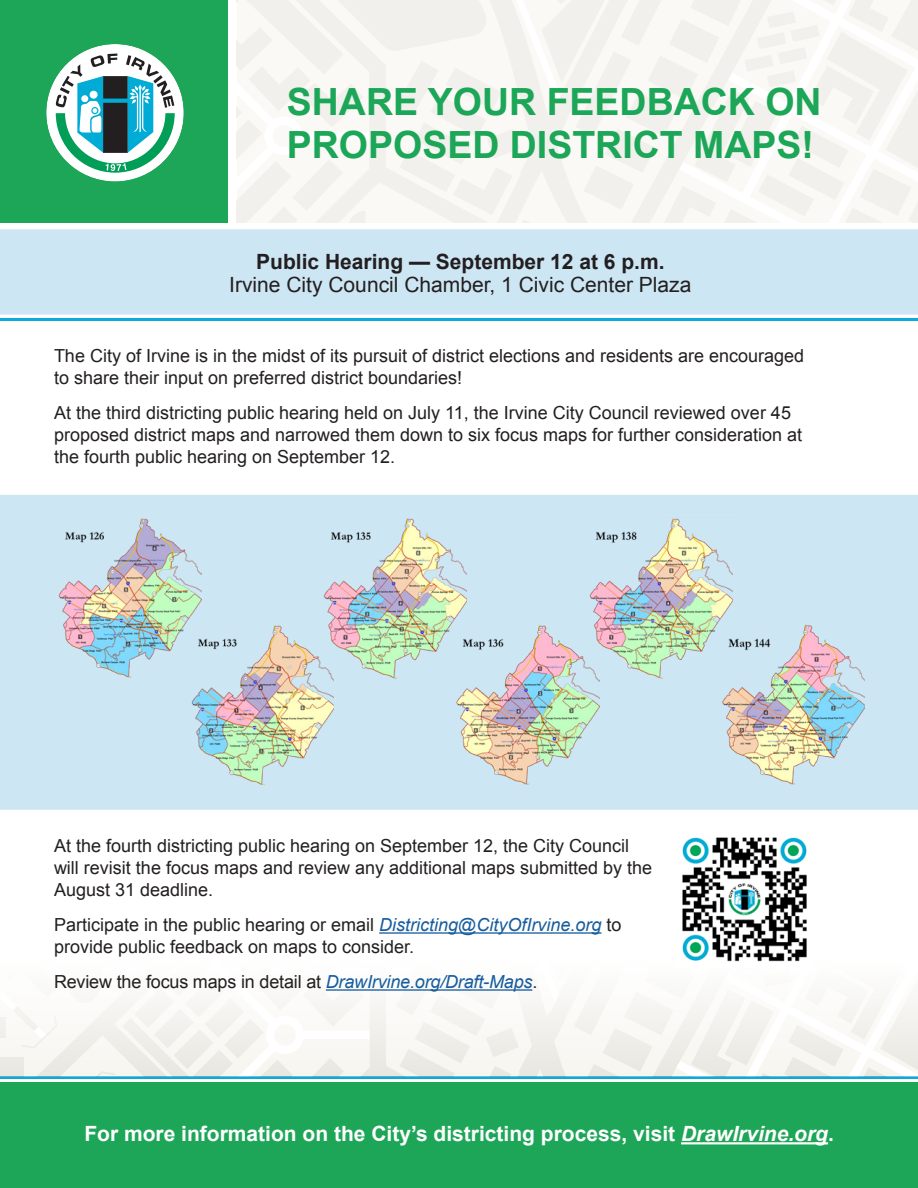
<style>
.page{position:relative;width:918px;height:1188px;background:#fff}
.page>*{position:absolute;margin:0;border:0;box-sizing:border-box;transform-origin:0 0}
.t1{font:700 37.5px/43.5px "Arial";color:#1ca657}
.t2{font:700 21px "Arial";color:#fff}
.t3{font:21px "Arial";color:#231f20}
.t4{font:700 21px "Arial";color:#231f20}
.t5{font:18px/21.8px "Arial";color:#231f20}
.s1{font-style:italic;color:#175d9e}
.s2{font-style:italic}
</style>
<div class="page">
<svg style="left:237px;top:0;width:681px;height:223px"></svg>
<div style="left:0;top:1082px;width:918px;height:106px;background:#1ea658"></div>
<hr style="left:0;top:1076px;width:918px;height:3px;background:#0baad7">
<div style="left:0;top:229px;width:918px;height:92px;background:#cde6f3"></div>
<hr style="left:0;top:318px;width:918px;height:2px;background:#0baad7">
<div style="left:0;top:495px;width:918px;height:315px;background:#cde6f3"></div>
<svg style="left:0;top:932px;width:918px;height:144px"></svg>
<hr style="left:681px;top:1142px;width:147px;height:2px;background:#fff">
<img style="left:676px;top:837px;width:137px;height:131px">
<hr style="left:379px;top:932px;width:222px;height:2px;background:#175d9e">
<hr style="left:326px;top:989px;width:206px;height:2px;background:#175d9e">
<img style="left:59px;top:517px;width:142px;height:161px">
<img style="left:323px;top:517px;width:144px;height:161px">
<img style="left:589px;top:517px;width:143px;height:161px">
<img style="left:192px;top:624px;width:142px;height:161px">
<img style="left:457px;top:624px;width:142px;height:161px">
<img style="left:722px;top:624px;width:143px;height:161px">
<div style="left:0;top:0;width:228px;height:223px;background:#1ea658"></div>
<div style="left:46px;top:44px;width:138px;height:138px;background:#fff;border-radius:50%"></div>
<svg style="left:56px;top:54px;width:119px;height:119px"></svg>
<p class="t1" style="left:287px;top:81px;width:536px">SHARE YOUR FEEDBACK ON<br>PROPOSED DISTRICT MAPS!</p>
<p class="t4" style="left:256px;top:248px;width:410px">Public Hearing — September 12 at 6 p.m.</p>
<p class="t3" style="left:229px;top:271px;width:464px">Irvine City Council Chamber, 1 Civic Center Plaza</p>
<p class="t5" style="left:54px;top:345px;width:752px">The City of Irvine is in the midst of its pursuit of district elections and residents are encouraged to share their input on preferred district boundaries!</p>
<p class="t5" style="left:54px;top:402px;width:750px">At the third districting public hearing held on July 11, the Irvine City Council reviewed over 45 proposed district maps and narrowed them down to six focus maps for further consideration at the fourth public hearing on September 12.</p>
<p class="t5" style="left:54px;top:835px;width:600px">At the fourth districting public hearing on September 12, the City Council will revisit the focus maps and review any additional maps submitted by the<br>August 31 deadline.</p>
<p class="t5" style="left:54px;top:914px;width:569px">Participate in the public hearing or email <span class="s1">Districting@CityOfIrvine.org</span> to</p>
<p class="t5" style="left:54px;top:936px;width:362px">provide public feedback on maps to consider.</p>
<p class="t5" style="left:54px;top:971px;width:485px">Review the focus maps in detail at <span class="s1">DrawIrvine.org/Draft-Maps</span>.</p>
<p class="t2" style="left:84px;top:1120px;width:751px">For more information on the City’s districting process, visit <span class="s2">DrawIrvine.org</span>.</p>
</div>
